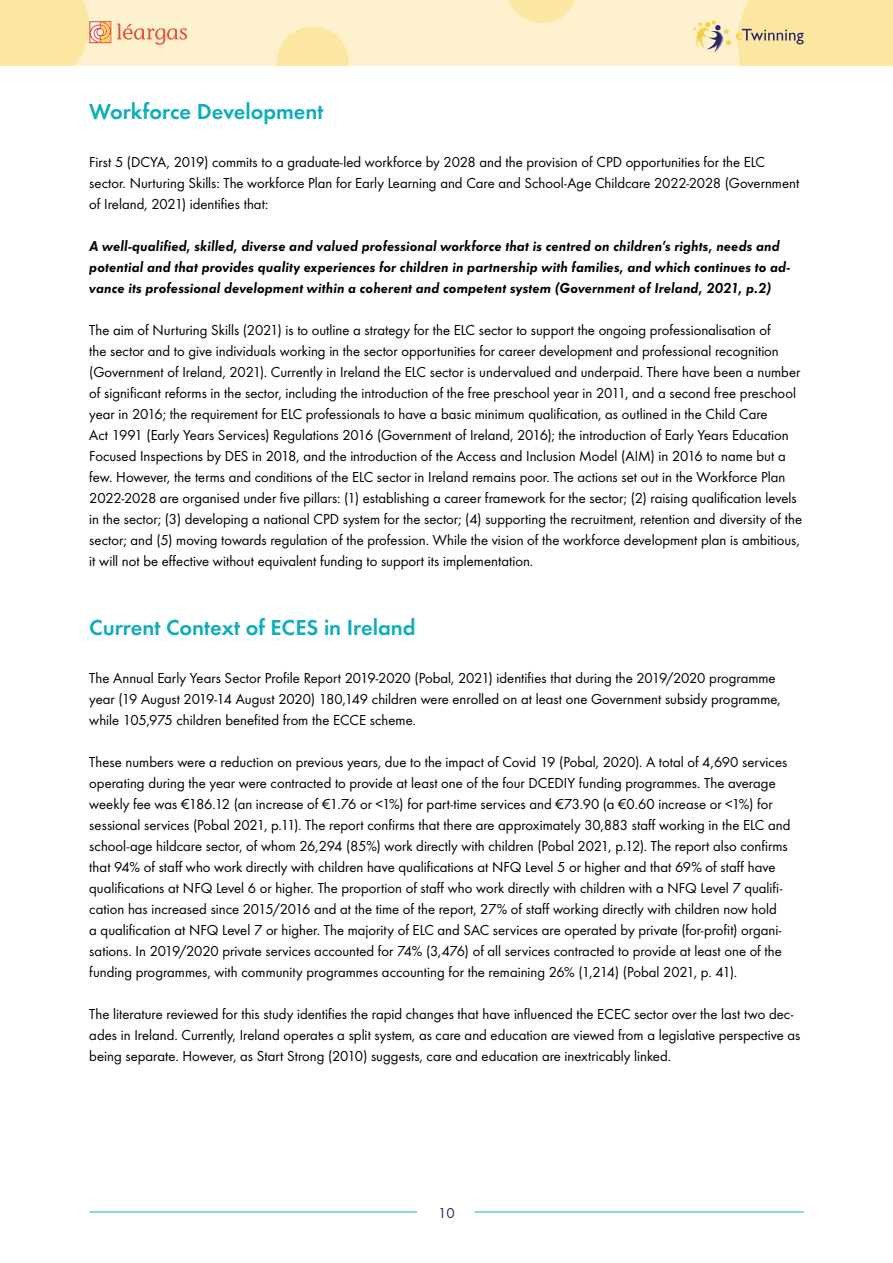
<style>
.page{position:relative;width:893px;height:1263px;background:#fff}
.page>*{position:absolute;margin:0;border:0;box-sizing:border-box;transform-origin:0 0}
.t1{font:22.5px "Futura Dem";color:#10adbe}
.t2{font:15px/21px "Futura Boo";color:#000}
.t3{font:15px/21px "Futura Dem Obl";letter-spacing:.005em;color:#000}
.t4{font:15px "Futura Boo";color:#2c2664}
</style>
<div class="page">
<div style="left:0;top:0;width:893px;height:66px;background:#fdf1ce"></div>
<svg style="left:277px;top:27px;width:72px;height:39px"></svg>
<svg style="left:508px;top:0;width:67px;height:23px"></svg>
<svg style="left:117px;top:24px;width:70px;height:21px"></svg>
<svg style="left:0;top:0;width:111px;height:66px"></svg>
<svg style="left:693px;top:0;width:200px;height:66px"></svg>
<hr style="left:89px;top:1211px;width:715px;height:1px;background:#10adbe">
<div style="left:418px;top:1207px;width:57px;height:11px;background:#fff"></div>
<h1 class="t1" style="left:89px;top:96px;width:236px">Workforce Development</h1>
<p class="t2" style="left:89px;top:151px;width:711px">First 5 (DCYA, 2019) commits to a graduate-led workforce by 2028 and the provision of CPD opportunities for the ELC sector. Nurturing Skills: The workforce Plan for Early Learning and Care and School-Age Childcare 2022-2028 (Government of Ireland, 2021) identifies that:</p>
<p class="t3" style="left:89px;top:235px;width:702px">A well-qualified, skilled, diverse and valued professional workforce that is centred on children’s rights, needs and potential and that provides quality experiences for children in partnership with families, and which continues to ad&shy;vance its professional development within a coherent and competent system (Government of Ireland, 2021, p.2)</p>
<p class="t2" style="left:89px;top:319px;width:714px">The aim of Nurturing Skills (2021) is to outline a strategy for the ELC sector to support the ongoing professionalisation of<br>the sector and to give individuals working in the sector opportunities for career development and professional recognition (Government of Ireland, 2021). Currently in Ireland the ELC sector is undervalued and underpaid. There have been a number of significant reforms in the sector, including the introduction of the free preschool year in 2011, and a second free preschool year in 2016; the requirement for ELC professionals to have a basic minimum qualification, as outlined in the Child Care<br>Act 1991 (Early Years Services) Regulations 2016 (Government of Ireland, 2016); the introduction of Early Years Education Focused Inspections by DES in 2018, and the introduction of the Access and Inclusion Model (AIM) in 2016 to name but a few. However, the terms and conditions of the ELC sector in Ireland remains poor. The actions set out in the Workforce Plan 2022-2028 are organised under five pillars: (1) establishing a career framework for the sector; (2) raising qualification levels in the sector; (3) developing a national CPD system for the sector; (4) supporting the recruitment, retention and diversity of the sector; and (5) moving towards regulation of the profession. While the vision of the workforce development plan is ambitious, it will not be effective without equivalent funding to support its implementation.</p>
<h1 class="t1" style="left:89px;top:612px;width:328px">Current Context of ECES in Ireland</h1>
<p class="t2" style="left:89px;top:667px;width:693px">The Annual Early Years Sector Profile Report 2019-2020 (Pobal, 2021) identifies that during the 2019/2020 programme year (19 August 2019-14 August 2020) 180,149 children were enrolled on at least one Government subsidy programme, while 105,975 children benefited from the ECCE scheme.</p>
<p class="t2" style="left:89px;top:751px;width:703px">These numbers were a reduction on previous years, due to the impact of Covid 19 (Pobal, 2020). A total of 4,690 services operating during the year were contracted to provide at least one of the four DCEDIY funding programmes. The average weekly fee was €186.12 (an increase of €1.76 or &lt;1%) for part-time services and €73.90 (a €0.60 increase or &lt;1%) for sessional services (Pobal 2021, p.11). The report confirms that there are approximately 30,883 staff working in the ELC and school-age hildcare sector, of whom 26,294 (85%) work directly with children (Pobal 2021, p.12). The report also confirms that 94% of staff who work directly with children have qualifications at NFQ Level 5 or higher and that 69% of staff have qualifications at NFQ Level 6 or higher. The proportion of staff who work directly with children with a NFQ Level 7 qualifi&shy;cation has increased since 2015/2016 and at the time of the report, 27% of staff working directly with children now hold<br>a qualification at NFQ Level 7 or higher. The majority of ELC and SAC services are operated by private (for-profit) organi&shy;sations. In 2019/2020 private services accounted for 74% (3,476) of all services contracted to provide at least one of the funding programmes, with community programmes accounting for the remaining 26% (1,214) (Pobal 2021, p. 41).</p>
<p class="t2" style="left:89px;top:1003px;width:713px">The literature reviewed for this study identifies the rapid changes that have influenced the ECEC sector over the last two dec&shy;ades in Ireland. Currently, Ireland operates a split system, as care and education are viewed from a legislative perspective as being separate. However, as Start Strong (2010) suggests, care and education are inextricably linked.</p>
<p class="t4" style="left:438px;top:1202px;width:18px">10</p>
</div>
